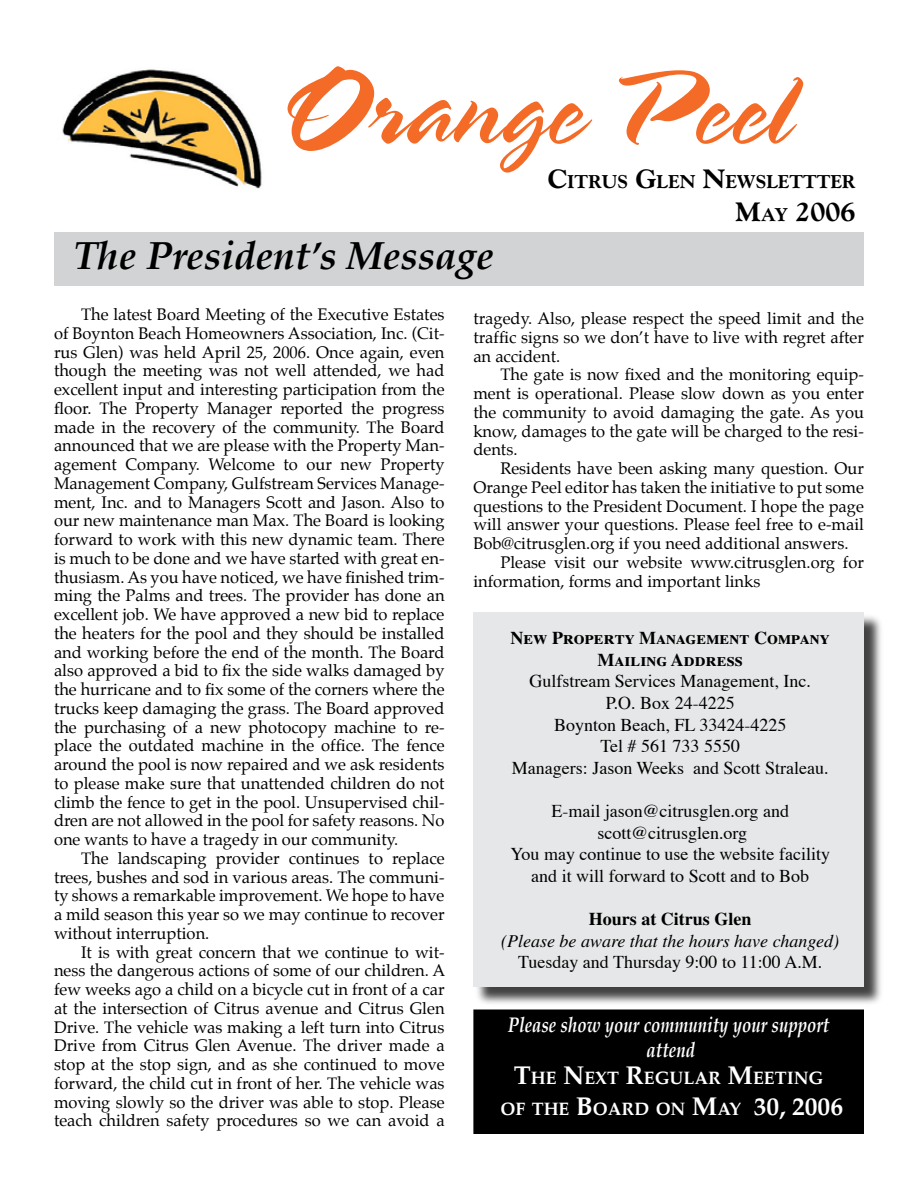
<style>
.page{position:relative;width:918px;height:1188px;background:#fff}
.page>*{position:absolute;margin:0;border:0;box-sizing:border-box;transform-origin:0 0}
.t1{font:108px "Spring LP";letter-spacing:.005em;color:#f36b27}
.t2{font:italic 700 39px "Palatino";color:#000}
.t3{font:800 27px "Goudy";color:#000}
.t4{font:italic 700 21px/25.2px "Palatino";color:#fff;text-align:center;scale:.8 1}
.t5{font:800 18.9px "Goudy";color:#000}
.t6{font:18px/21.6px "Times";color:#000;text-align:center}
.t7{font:18px/21.6px "Times Bold SC";color:#000;text-align:center}
.t8{font:italic 18px "Times";color:#000}
.t9{font:700 18px "Times";color:#000}
.t10{font:700 17.85px/30.6px "Palatino";color:#fff;text-align:center}
.t11{font:16.5px/18.8px "Palatino";color:#000;text-align:justify}
.s1{font-size:27px}
.s2{font-size:18.9px}
.s3{font-size:25.5px}
</style>
<div class="page">
<div style="left:475px;top:614px;width:408px;height:393px;background:#000;opacity:.75"></div>
<div style="left:473px;top:612px;width:391px;height:375px;background:#e6e7e8"></div>
<div style="left:474px;top:1010px;width:389px;height:123px;background:#000"></div>
<div style="left:473px;top:1010px;width:391px;height:124px;border:2px solid #000"></div>
<div style="left:54px;top:232px;width:810px;height:54px;background:#d1d3d4"></div>
<img style="left:62px;top:69px;width:200px;height:120px">
<h1 class="t1" style="left:277px;top:46px;width:515px">Orange Peel</h1>
<p class="t5" style="left:548px;top:171px;width:309px"><span class="s1">C</span>ITRUS <span class="s1">G</span>LEN <span class="s1">N</span>EWSLETTTER</p>
<h3 class="t3" style="left:736px;top:196px;width:121px">M<span class="s2">AY</span> 2006</h3>
<h2 class="t2" style="left:74px;top:232px;width:422px">The President’s Message</h2>
<p class="t11" style="left:54px;top:307px;width:392px;text-indent:27px">The latest Board Meeting of the Executive Estates of Boynton Beach Homeowners Association, Inc. (Cit&shy;rus Glen) was held April 25, 2006. Once again, even though the meeting was not well attended, we had excellent input and interesting participation from the floor. The Property Manager reported the progress made in the recovery of the community. The Board announced that we are please with the Property Man&shy;agement Company. Welcome to our new Property Management Company, Gulfstream Services Manage&shy;ment, Inc. and to Managers Scott and Jason. Also to our new maintenance man Max. The Board is looking forward to work with this new dynamic team. There is much to be done and we have started with great en&shy;thusiasm. As you have noticed, we have finished trim&shy;ming the Palms and trees. The provider has done an excellent job. We have approved a new bid to replace the heaters for the pool and they should be installed and working before the end of the month. The Board also approved a bid to fix the side walks damaged by the hurricane and to fix some of the corners where the trucks keep damaging the grass. The Board approved the purchasing of a new photocopy machine to re&shy;place the outdated machine in the office. The fence around the pool is now repaired and we ask residents to please make sure that unattended children do not climb the fence to get in the pool. Unsupervised chil&shy;dren are not allowed in the pool for safety reasons. No one wants to have a tragedy in our community.</p>
<p class="t11" style="left:54px;top:850px;width:392px;text-indent:27px">The landscaping provider continues to replace trees, bushes and sod in various areas. The communi&shy;ty shows a remarkable improvement. We hope to have a mild season this year so we may continue to recover without interruption.</p>
<p class="t11" style="left:54px;top:944px;width:393px;text-indent:27px">It is with great concern that we continue to wit&shy;ness the dangerous actions of some of our children. A few weeks ago a child on a bicycle cut in front of a car at the intersection of Citrus avenue and Citrus Glen Drive. The vehicle was making a left turn into Citrus Drive from Citrus Glen Avenue. The driver made a stop at the stop sign, and as she continued to move forward, the child cut in front of her. The vehicle was moving slowly so the driver was able to stop. Please teach children safety procedures so we can avoid a</p>
<p class="t11" style="left:473px;top:310px;width:392px">tragedy. Also, please respect the speed limit and the traffic signs so we don’t have to live with regret after an accident.</p>
<p class="t11" style="left:473px;top:367px;width:392px;text-indent:27px">The gate is now fixed and the monitoring equip&shy;ment is operational. Please slow down as you enter the community to avoid damaging the gate. As you know, damages to the gate will be charged to the resi&shy;dents.</p>
<p class="t11" style="left:500px;top:460px;width:365px">Residents have been asking many question. Our</p>
<p class="t11" style="left:473px;top:479px;width:392px">Orange Peel editor has taken the initiative to put some</p>
<p class="t11" style="left:473px;top:498px;width:392px">questions to the President Document. I hope the page</p>
<p class="t11" style="left:473px;top:517px;width:392px">will answer your questions. Please feel free to e-mail</p>
<p class="t11" style="left:473px;top:535px;width:377px">Bob@citrusglen.org if you need additional answers.</p>
<p class="t11" style="left:500px;top:554px;width:365px">Please visit our website www.citrusglen.org for</p>
<p class="t11" style="left:473px;top:573px;width:288px">information, forms and important links</p>
<p class="t7" style="left:511px;top:627px;width:321px">New Property Management Company<br>Mailing Address</p>
<p class="t6" style="left:512px;top:672px;width:318px">Gulfstream Services Management, Inc.<br>P.O. Box 24-4225<br>Boynton Beach, FL 33424-4225<br>Tel # 561 733 5550<br>Managers: Jason Weeks and Scott Straleau.</p>
<p class="t6" style="left:510px;top:801px;width:321px">E-mail jason@citrusglen.org and scott@citrusglen.org<br>You may continue to use the website facility and it will forward to Scott and to Bob</p>
<p class="t9" style="left:589px;top:908px;width:164px">Hours at Citrus Glen</p>
<p class="t8" style="left:501px;top:931px;width:340px">(Please be aware that the hours have changed)</p>
<p class="t6" style="left:518px;top:952px;width:306px">Tuesday and Thursday 9:00 to 11:00 A.M.</p>
<p class="t4" style="left:508px;top:1014px;width:404px">Please show your community your support attend</p>
<p class="t10" style="left:501px;top:1065px;width:344px"><span class="s3">T</span>HE <span class="s3">N</span>EXT <span class="s3">R</span>EGULAR <span class="s3">M</span>EETING<br>OF THE <span class="s3">B</span>OARD ON <span class="s3">M</span>AY <span class="s3">30, 2006</span></p>
</div>
